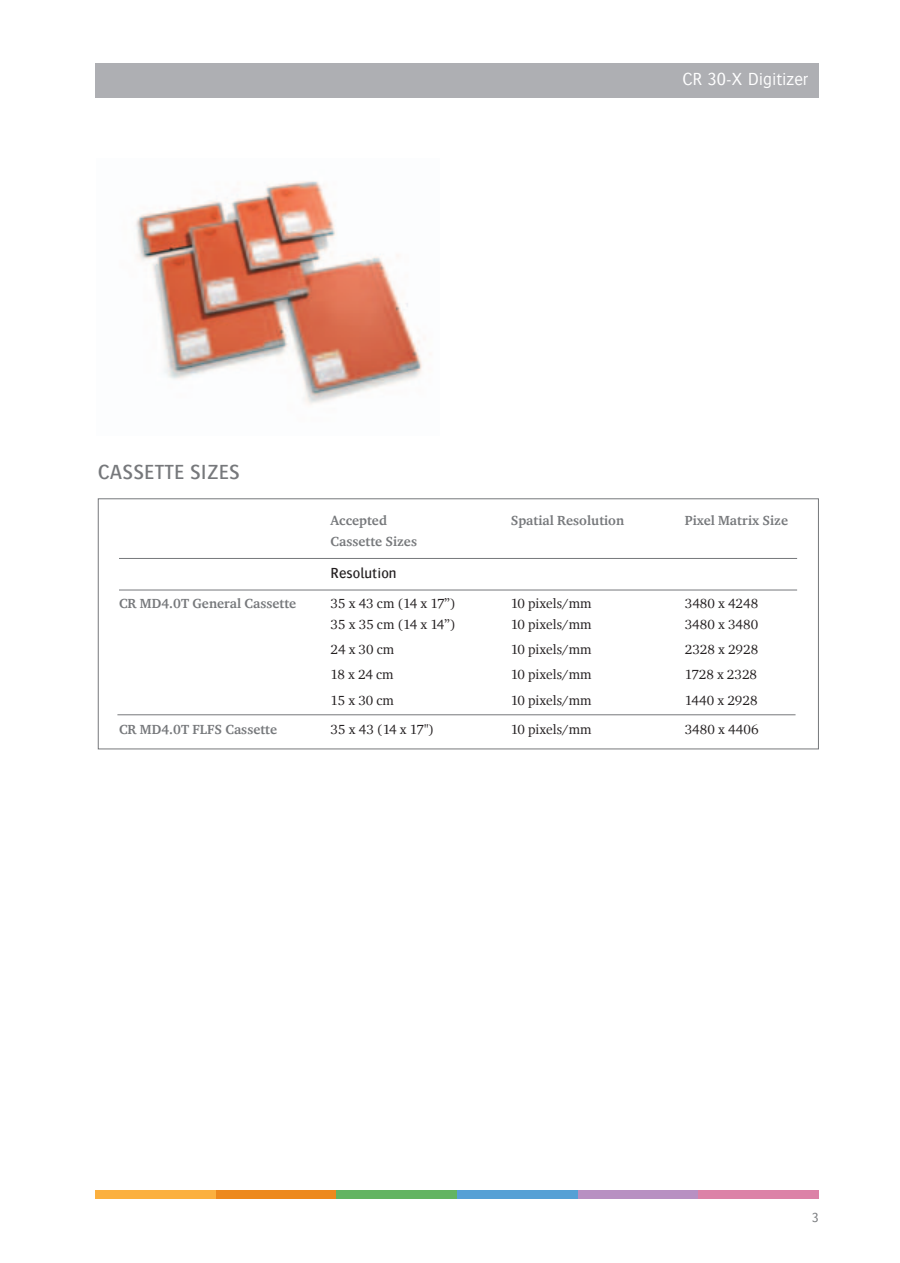
<style>
.page{position:relative;width:900px;height:1263px;background:#fff}
.page>*{position:absolute;margin:0;border:0;box-sizing:border-box;transform-origin:0 0}
.Subtitle{font:500 21px "Bosis For Agfa";letter-spacing:.01em;color:#76787b}
.banner_product_name{font:300 18px "Bosis For Agfa";color:#fff}
.Highlight{font:500 15px "Bosis For Agfa";letter-spacing:.005em;color:#231f20}
.Highlight-2{font:13.5px "Charter ITC For Agfa";letter-spacing:.005em;color:#231f20}
.Highlight-3{font:700 13.5px "Charter IT Cfor Agfa";letter-spacing:.005em;color:#76787b}
.Body_Bullet{font:300 13.5px "Bosis For Agfa";color:#76787b}
</style>
<div class="page">
<div style="left:96px;top:1191px;width:120px;height:8px;background:#fbb03f"></div>
<div style="left:216px;top:1191px;width:121px;height:8px;background:#ed891d"></div>
<div style="left:337px;top:1191px;width:120px;height:8px;background:#63b461"></div>
<div style="left:457px;top:1191px;width:120px;height:8px;background:#56a0d5"></div>
<div style="left:577px;top:1191px;width:121px;height:8px;background:#b890c2"></div>
<div style="left:698px;top:1191px;width:120px;height:8px;background:#dc82a7"></div>
<div style="left:96px;top:64px;width:722px;height:34px;background:#aeafb3"></div>
<img style="left:136px;top:181px;width:286px;height:224px">
<div style="left:98px;top:498px;width:720px;height:251px;border:1px solid #76787b"></div>
<hr style="left:119px;top:558px;width:678px;height:1px;background:#76787b">
<hr style="left:119px;top:590px;width:678px;height:1px;background:#76787b">
<hr style="left:117px;top:714px;width:678px;height:1px;background:#76787b">
<p class="banner_product_name" style="left:682px;top:69px;width:127px">CR 30-X Digitizer</p>
<p class="Subtitle" style="left:98px;top:461px;width:143px">CASSETTE SIZES</p>
<p class="Highlight-3" style="left:330px;top:512px;width:58px">Accepted</p>
<p class="Highlight-3" style="left:510px;top:512px;width:115px">Spatial Resolution</p>
<p class="Highlight-3" style="left:684px;top:512px;width:105px">Pixel Matrix Size</p>
<p class="Highlight-3" style="left:330px;top:533px;width:88px">Cassette Sizes</p>
<p class="Highlight" style="left:330px;top:565px;width:67px">Resolution</p>
<p class="Highlight-3" style="left:119px;top:595px;width:179px">CR MD4.0T General Cassette</p>
<p class="Highlight-2" style="left:330px;top:595px;width:127px">35 x 43 cm (14 x 17”)</p>
<p class="Highlight-2" style="left:510px;top:595px;width:82px">10 pixels/mm</p>
<p class="Highlight-2" style="left:684px;top:595px;width:75px">3480 x 4248</p>
<p class="Highlight-2" style="left:330px;top:616px;width:127px">35 x 35 cm (14 x 14”)</p>
<p class="Highlight-2" style="left:510px;top:616px;width:82px">10 pixels/mm</p>
<p class="Highlight-2" style="left:684px;top:616px;width:75px">3480 x 3480</p>
<p class="Highlight-2" style="left:330px;top:641px;width:65px">24 x 30 cm</p>
<p class="Highlight-2" style="left:510px;top:641px;width:82px">10 pixels/mm</p>
<p class="Highlight-2" style="left:684px;top:641px;width:75px">2328 x 2928</p>
<p class="Highlight-2" style="left:330px;top:666px;width:65px">18 x 24 cm</p>
<p class="Highlight-2" style="left:510px;top:666px;width:82px">10 pixels/mm</p>
<p class="Highlight-2" style="left:684px;top:666px;width:74px">1728 x 2328</p>
<p class="Highlight-2" style="left:330px;top:692px;width:65px">15 x 30 cm</p>
<p class="Highlight-2" style="left:510px;top:692px;width:82px">10 pixels/mm</p>
<p class="Highlight-2" style="left:684px;top:692px;width:74px">1440 x 2928</p>
<p class="Highlight-3" style="left:119px;top:721px;width:159px">CR MD4.0T FLFS Cassette</p>
<p class="Highlight-2" style="left:330px;top:721px;width:105px">35 x 43 (14 x 17")</p>
<p class="Highlight-2" style="left:510px;top:721px;width:82px">10 pixels/mm</p>
<p class="Highlight-2" style="left:684px;top:721px;width:75px">3480 x 4406</p>
<p class="Body_Bullet" style="left:811px;top:1210px;width:8px">3</p>
</div>
